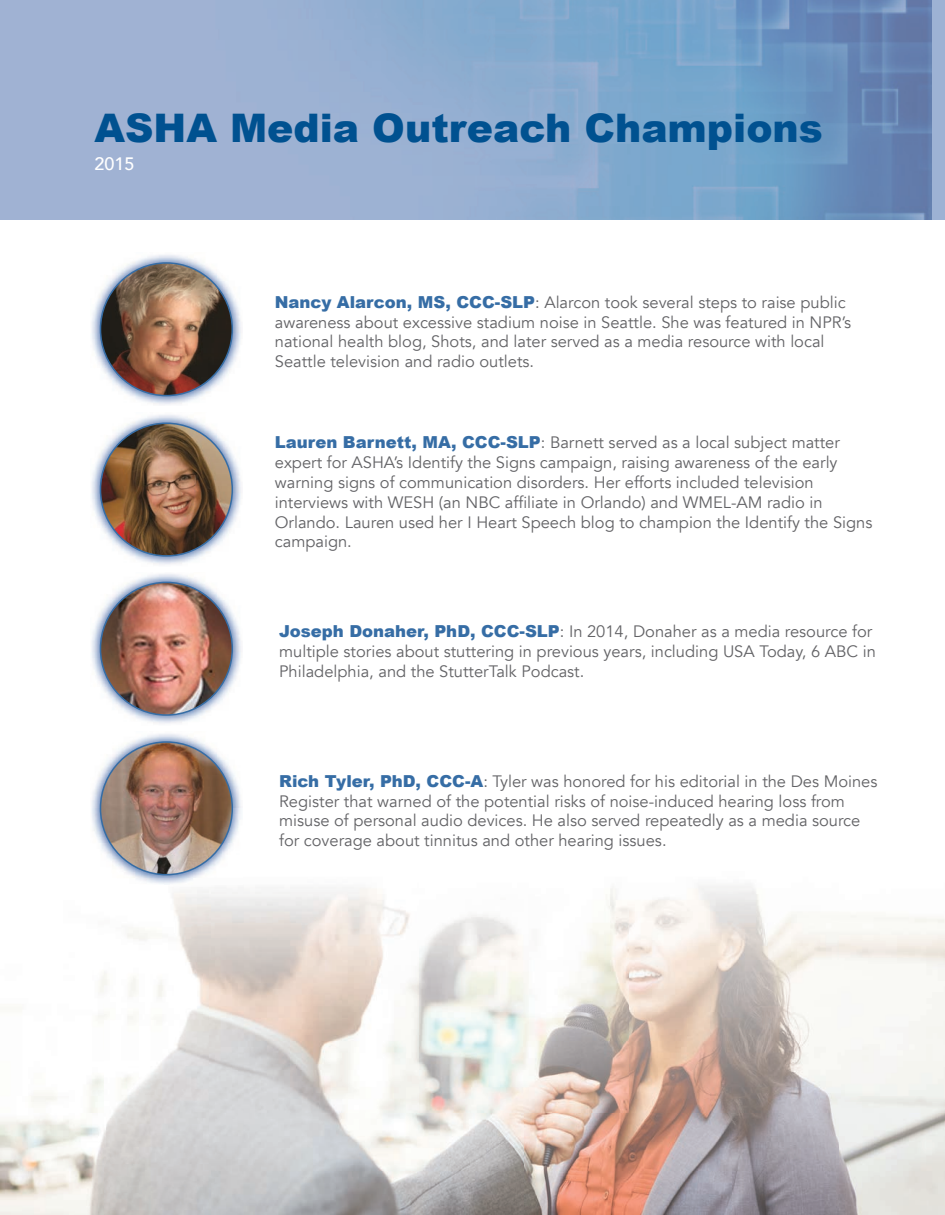
<style>
.page{position:relative;width:945px;height:1215px;background:#fff}
.page>*{position:absolute;margin:0;border:0;box-sizing:border-box;transform-origin:0 0}
.t1{font:900 39.3px "Arial";color:#005190}
.t2{font:500 18px "Avenir";color:#fff}
.t3{font:16.5px/19.8px "Avenir";color:#636366}
.s1{font-family:"Arial";font-weight:900;color:#366da5}
</style>
<div class="page">
<img style="left:0;top:972px;width:105px;height:243px">
<img style="left:210px;top:886px;width:735px;height:329px">
<img style="left:105px;top:890px;width:105px;height:325px">
<div style="left:932px;top:0;width:13px;height:220px;background:#9db2d4"></div>
<img style="left:0;top:0;width:932px;height:220px">
<img style="left:91px;top:255px;width:150px;height:150px">
<img style="left:100px;top:263px;width:132px;height:133px;border-radius:66px">
<img style="left:91px;top:415px;width:150px;height:150px">
<img style="left:100px;top:423px;width:132px;height:133px;border-radius:66px">
<img style="left:91px;top:574px;width:150px;height:150px">
<img style="left:100px;top:582px;width:132px;height:133px;border-radius:66px">
<img style="left:91px;top:734px;width:150px;height:150px">
<img style="left:100px;top:742px;width:132px;height:133px;border-radius:66px">
<h1 class="t1" style="left:94px;top:99px;width:730px">ASHA Media Outreach Champions</h1>
<p class="t2" style="left:94px;top:148px;width:42px">2015</p>
<p class="t3" style="left:275px;top:293px;width:578px"><span class="s1">Nancy Alarcon, MS, CCC-SLP</span>: Alarcon took several steps to raise public awareness about excessive stadium noise in Seattle. She was featured in NPR’s national health blog, Shots, and later served as a media resource with local Seattle television and radio outlets.</p>
<p class="t3" style="left:275px;top:433px;width:599px"><span class="s1">Lauren Barnett, MA, CCC-SLP</span>: Barnett served as a local subject matter expert for ASHA’s Identify the Signs campaign, raising awareness of the early warning signs of communication disorders. Her efforts included television interviews with WESH (an NBC affiliate in Orlando) and WMEL-AM radio in Orlando. Lauren used her I Heart Speech blog to champion the Identify the Signs campaign.</p>
<p class="t3" style="left:279px;top:622px;width:598px"><span class="s1">Joseph Donaher, PhD, CCC-SLP</span>: In 2014, Donaher as a media resource for multiple stories about stuttering in previous years, including USA Today, 6 ABC in<br>Philadelphia, and the StutterTalk Podcast.</p>
<p class="t3" style="left:279px;top:772px;width:600px"><span class="s1">Rich Tyler, PhD, CCC-A</span>: Tyler was honored for his editorial in the Des Moines Register that warned of the potential risks of noise-induced hearing loss from misuse of personal audio devices. He also served repeatedly as a media source for coverage about tinnitus and other hearing issues.</p>
</div>
